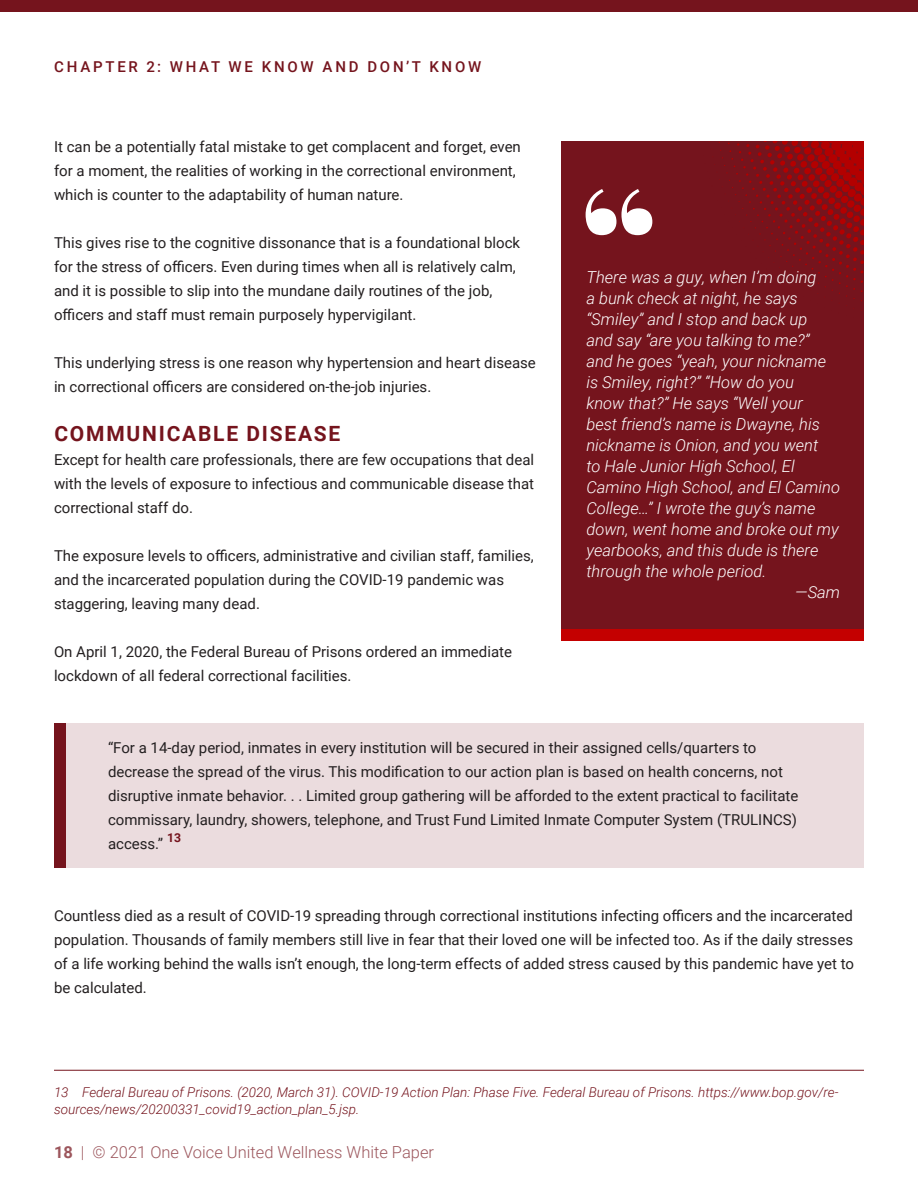
<style>
.page{position:relative;width:918px;height:1188px;background:#fff}
.page>*{position:absolute;margin:0;border:0;box-sizing:border-box;transform-origin:0 0}
.Subheading_-_Text_bo{font:700 21px "Roboto";letter-spacing:.085em;color:#75141d}
.Quotations{font:italic 300 16.5px/21px "Roboto";color:#fff}
.t1{font:300 16.5px "Roboto";color:#91434a}
.Text_Body{font:15px/24px "Roboto";color:#231f20}
.Section_Top_Continue{font:500 15px "Roboto";letter-spacing:.185em;color:#75141d}
.Footer_Italicised{font:italic 300 13.5px/16.5px "Roboto";color:#75141d}
.Text_Body-2{font:700 12.3px "Roboto";color:#75141d}
.s1{font-weight:700}
</style>
<div class="page">
<div style="left:0;top:0;width:918px;height:11px;background:#75141d"></div>
<div style="left:54px;top:723px;width:810px;height:145px;background:#ebdcde"></div>
<hr style="left:54px;top:1070px;width:810px;height:1px;background:#75141d">
<div style="left:562px;top:141px;width:302px;height:499px;background:#75141d"></div>
<svg style="left:709px;top:141px;width:155px;height:170px"></svg>
<svg style="left:586px;top:189px;width:66px;height:46px"></svg>
<div style="left:562px;top:629px;width:302px;height:11px;background:#c40000"></div>
<div style="left:54px;top:723px;width:11px;height:145px;background:#75141d"></div>
<p class="Section_Top_Continue" style="left:54px;top:56px;width:429px">CHAPTER 2: WHAT WE KNOW AND DON’T KNOW</p>
<p class="Text_Body" style="left:54px;top:134px;width:468px">It can be a potentially fatal mistake to get complacent and forget, even for a moment, the realities of working in the correctional environment, which is counter to the adaptability of human nature.</p>
<p class="Text_Body" style="left:54px;top:230px;width:468px">This gives rise to the cognitive dissonance that is a foundational block for the stress of officers. Even during times when all is relatively calm, and it is possible to slip into the mundane daily routines of the job, officers and staff must remain purposely hypervigilant.</p>
<p class="Text_Body" style="left:54px;top:350px;width:483px">This underlying stress is one reason why hypertension and heart disease in correctional officers are considered on-the-job injuries.</p>
<p class="Subheading_-_Text_bo" style="left:54px;top:419px;width:288px">COMMUNICABLE DISEASE</p>
<p class="Text_Body" style="left:54px;top:448px;width:482px;text-align:justify">Except for health care professionals, there are few occupations that deal with the levels of exposure to infectious and communicable disease that correctional staff do.</p>
<p class="Text_Body" style="left:54px;top:544px;width:481px">The exposure levels to officers, administrative and civilian staff, families, and the incarcerated population during the COVID-19 pandemic was staggering, leaving many dead.</p>
<p class="Text_Body" style="left:54px;top:640px;width:460px">On April 1, 2020, the Federal Bureau of Prisons ordered an immediate lockdown of all federal correctional facilities.</p>
<p class="Quotations" style="left:586px;top:266px;width:255px">There was a guy, when I’m doing<br>a bunk check at night, he says “Smiley” and I stop and back up<br>and say “are you talking to me?” and he goes “yeah, your nickname is Smiley, right?” “How do you<br>know that?” He says “Well your<br>best friend’s name is Dwayne, his nickname is Onion, and you went<br>to Hale Junior High School, El<br>Camino High School, and El Camino<br>College…” I wrote the guy’s name down, went home and broke out my yearbooks, and this dude is there through the whole period.</p>
<p class="Quotations" style="left:795px;top:581px;width:46px">—Sam</p>
<p class="Text_Body" style="left:108px;top:736px;width:692px">“For a 14-day period, inmates in every institution will be secured in their assigned cells/quarters to decrease the spread of the virus. This modification to our action plan is based on health concerns, not disruptive inmate behavior. . . Limited group gathering will be afforded to the extent practical to facilitate commissary, laundry, showers, telephone, and Trust Fund Limited Inmate Computer System (TRULINCS) access.”</p>
<p class="Text_Body-2" style="left:167px;top:829px;width:16px">13</p>
<p class="Text_Body" style="left:54px;top:904px;width:802px;text-align:justify">Countless died as a result of COVID-19 spreading through correctional institutions infecting officers and the incarcerated population. Thousands of family members still live in fear that their loved one will be infected too. As if the daily stresses of a life working behind the walls isn’t enough, the long-term effects of added stress caused by this pandemic have yet to be calculated.</p>
<p class="Footer_Italicised" style="left:54px;top:1084px;width:786px">13 Federal Bureau of Prisons. (2020, March 31). COVID-19 Action Plan: Phase Five. Federal Bureau of Prisons. https://www.bop.gov/re&shy;sources/news/20200331_covid19_action_plan_5.jsp.</p>
<p class="t1" style="left:54px;top:1141px;width:382px"><span class="s1">18</span> | © 2021 One Voice United Wellness White Paper</p>
</div>
